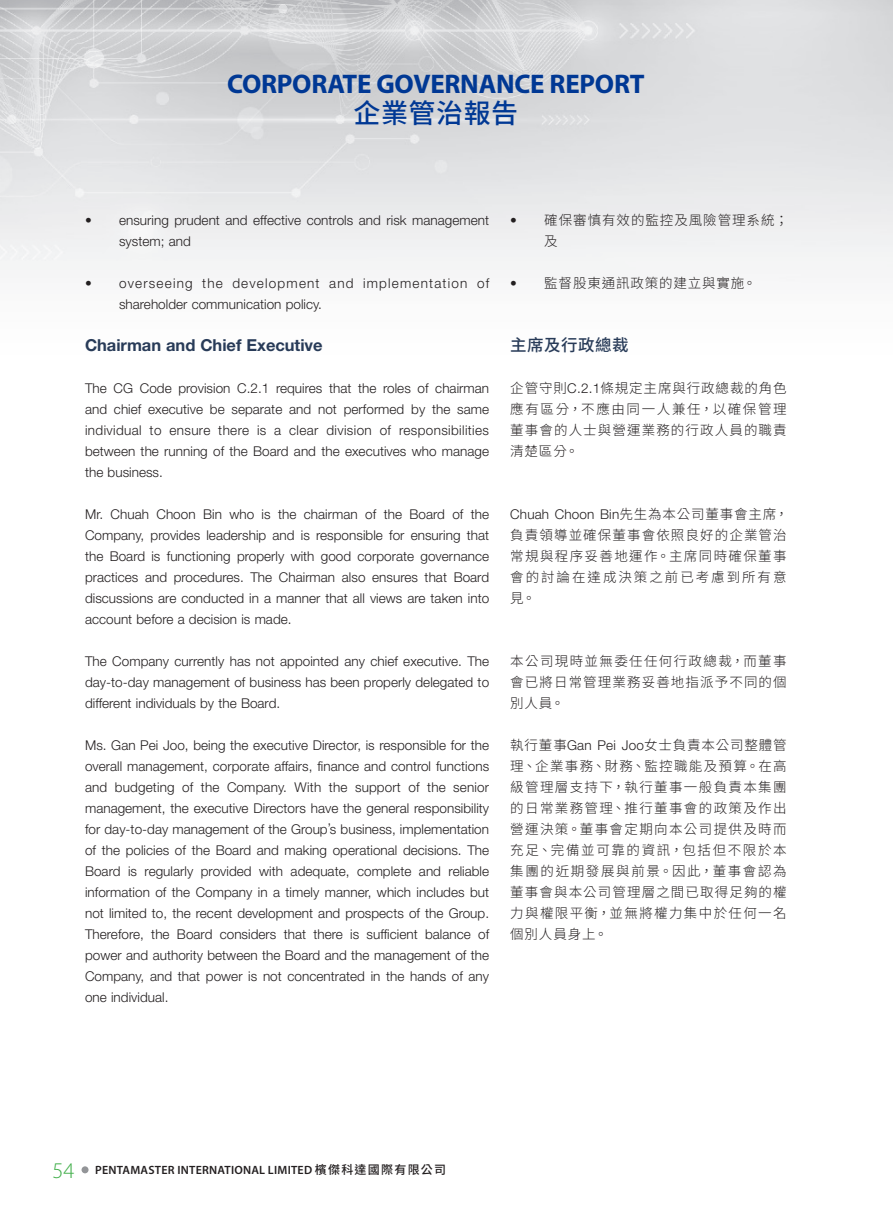
<style>
.page{position:relative;width:893px;height:1212px;background:#fff}
.page>*{position:absolute;margin:0;border:0;box-sizing:border-box;transform-origin:0 0}
.t1{font:700 27px "Myriad Pro";letter-spacing:-.01em;color:#003894}
.t2{font:500 27px "Source Han Sans TC";letter-spacing:.02em;color:#003894}
.Heading_2{font:700 16.5px "Helvetica Neue LT Std";color:#283b58}
.C_Heading_2{font:500 16.5px "Source Han Sans TC";letter-spacing:.03em;color:#283b58}
.Body_Text{font:300 13.5px/21px "Helvetica Neue LT Std";letter-spacing:.005em;color:#231f20;text-align:justify}
.C_Body_Text{font:300 13.5px/21px "Source Han Sans TC";letter-spacing:.08em;color:#231f20;text-align:justify}
.C_Body_Text-2{font:300 13.5px/21px "Source Han Sans TC";letter-spacing:.1em;color:#231f20}
.Body_Text-2{font:300 13.5px/21px "Helvetica Neue LT Std";letter-spacing:.09em;color:#231f20}
.t3{font:600 12px "Myriad Pro";letter-spacing:.02em;color:#231f20}
.s1{font-family:"Helvetica Neue LT Std"}
.s2{font-weight:300;font-size:22.5px;color:#40ae49}
.s3{font-family:"Source Han Sans TC";font-weight:500}
</style>
<div class="page">
<img style="left:0;top:0;width:893px;height:1174px">
<div style="left:82px;top:1166px;width:7px;height:7px;background:#939598;border-radius:50%"></div>
<h1 class="t1" style="left:227px;top:67px;width:419px">CORPORATE GOVERNANCE REPORT</h1>
<h1 class="t2" style="left:353px;top:98px;width:166px">企業管治報告</h1>
<p class="Body_Text" style="left:119px;top:209px;width:372px;text-indent:-34px">• ensuring prudent and effective controls and risk management system; and</p>
<p class="Body_Text-2" style="left:119px;top:272px;width:372px;text-indent:-34px">• overseeing the development and implementation of shareholder communication policy.</p>
<p class="Heading_2" style="left:85px;top:334px;width:239px">Chairman and Chief Executive</p>
<p class="Body_Text" style="left:85px;top:377px;width:406px">The CG Code provision C.2.1 requires that the roles of chairman and chief executive be separate and not performed by the same individual to ensure there is a clear division of responsibilities between the running of the Board and the executives who manage the business.</p>
<p class="Body_Text" style="left:85px;top:503px;width:406px">Mr. Chuah Choon Bin who is the chairman of the Board of the Company, provides leadership and is responsible for ensuring that the Board is functioning properly with good corporate governance practices and procedures. The Chairman also ensures that Board discussions are conducted in a manner that all views are taken into account before a decision is made.</p>
<p class="Body_Text" style="left:85px;top:650px;width:406px">The Company currently has not appointed any chief executive. The day-to-day management of business has been properly delegated to different individuals by the Board.</p>
<p class="Body_Text" style="left:85px;top:734px;width:406px">Ms. Gan Pei Joo, being the executive Director, is responsible for the overall management, corporate affairs, finance and control functions and budgeting of the Company. With the support of the senior management, the executive Directors have the general responsibility for day-to-day management of the Group’s business, implementation of the policies of the Board and making operational decisions. The Board is regularly provided with adequate, complete and reliable information of the Company in a timely manner, which includes but not limited to, the recent development and prospects of the Group.<br>Therefore, the Board considers that there is sufficient balance of power and authority between the Board and the management of the Company, and that power is not concentrated in the hands of any one individual.</p>
<p class="C_Body_Text" style="left:544px;top:209px;width:246px;text-indent:-34px"><span class="s1">•</span> 確保審慎有效的監控及風險管理系統；及</p>
<p class="C_Body_Text" style="left:510px;top:272px;width:248px"><span class="s1">•</span> 監督股東通訊政策的建立與實施。</p>
<p class="C_Heading_2" style="left:510px;top:335px;width:120px">主席及行政總裁</p>
<p class="C_Body_Text" style="left:510px;top:377px;width:278px">企管守則<span class="s1">C.2.1</span>條規定主席與行政總裁的角色應有區分，不應由同一人兼任，以確保管理董事會的人士與營運業務的行政人員的職責清楚區分。</p>
<p class="C_Body_Text-2" style="left:510px;top:503px;width:280px"><span class="s1">Chuah Choon Bin</span>先生為本公司董事會主席，負責領導並確保董事會依照良好的企業管治常規與程序妥善地運作。主席同時確保董事會的討論在達成決策之前已考慮到所有意見。</p>
<p class="C_Body_Text" style="left:510px;top:650px;width:278px">本公司現時並無委任任何行政總裁，而董事會已將日常管理業務妥善地指派予不同的個別人員。</p>
<p class="C_Body_Text" style="left:510px;top:734px;width:278px">執行董事<span class="s1">Gan Pei Joo</span>女士負責本公司整體管理、企業事務、財務、監控職能及預算。在高級管理層支持下，執行董事一般負責本集團的日常業務管理、推行董事會的政策及作出營運決策。董事會定期向本公司提供及時而充足、完備並可靠的資訊，包括但不限於本集團的近期發展與前景。因此，董事會認為董事會與本公司管理層之間已取得足夠的權力與權限平衡，並無將權力集中於任何一名個別人員身上。</p>
<p class="t3" style="left:53px;top:1163px;width:395px"><span class="s2">54</span> PENTAMASTER INTERNATIONAL LIMITED <span class="s3">檳傑科達國際有限公司</span></p>
</div>
